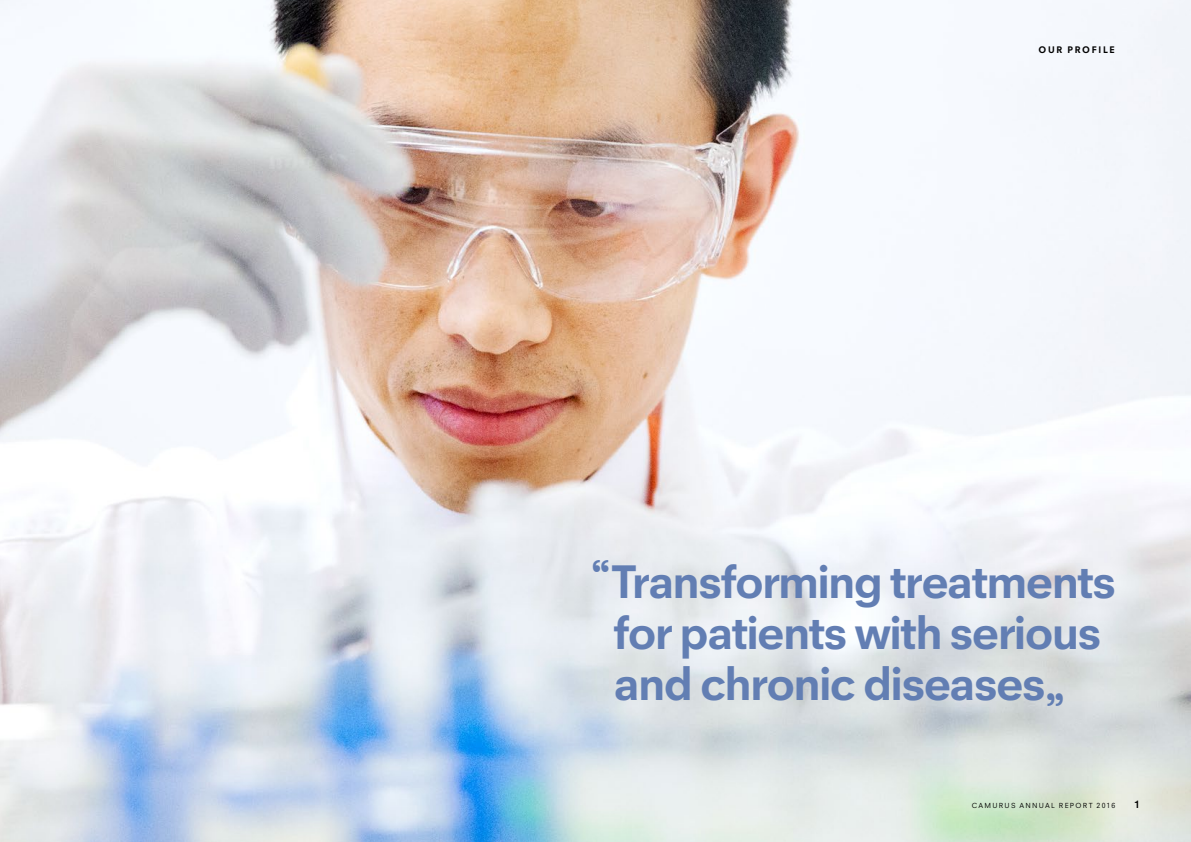
<style>
.page{position:relative;width:1191px;height:842px;background:#fff}
.page>*{position:absolute;margin:0;border:0;box-sizing:border-box;transform-origin:0 0}
.t1{font:700 48px/51px "Neuzeit Office W01";letter-spacing:-.04em;color:#627eb3;text-align:center}
.t2{font:500 10.5px "Helvetica Neue";color:#000}
.t3{font:700 9.75px "Neuzeit Office W01";letter-spacing:.17em;color:#000}
.t4{font:7.5px "Neuzeit Office W01";letter-spacing:.17em;color:#000}
.s1{font-family:"GT Walsheim";font-weight:400}
</style>
<div class="page">
<img style="left:1px;top:0;width:1190px;height:842px">
<hr style="left:0;top:0;width:1px;height:842px;background:#627eb3">
<p class="t3" style="left:1038px;top:44px;width:78px">OUR PROFILE</p>
<p class="t1" style="left:590px;top:556px;width:527px"><span class="s1">“</span>Transforming treatments for patients with serious and chronic diseases<span class="s1">„</span></p>
<p class="t4" style="left:972px;top:801px;width:145px">CAMURUS ANNUAL REPORT 2016</p>
<p class="t2" style="left:1134px;top:795px;width:7px">1</p>
</div>
